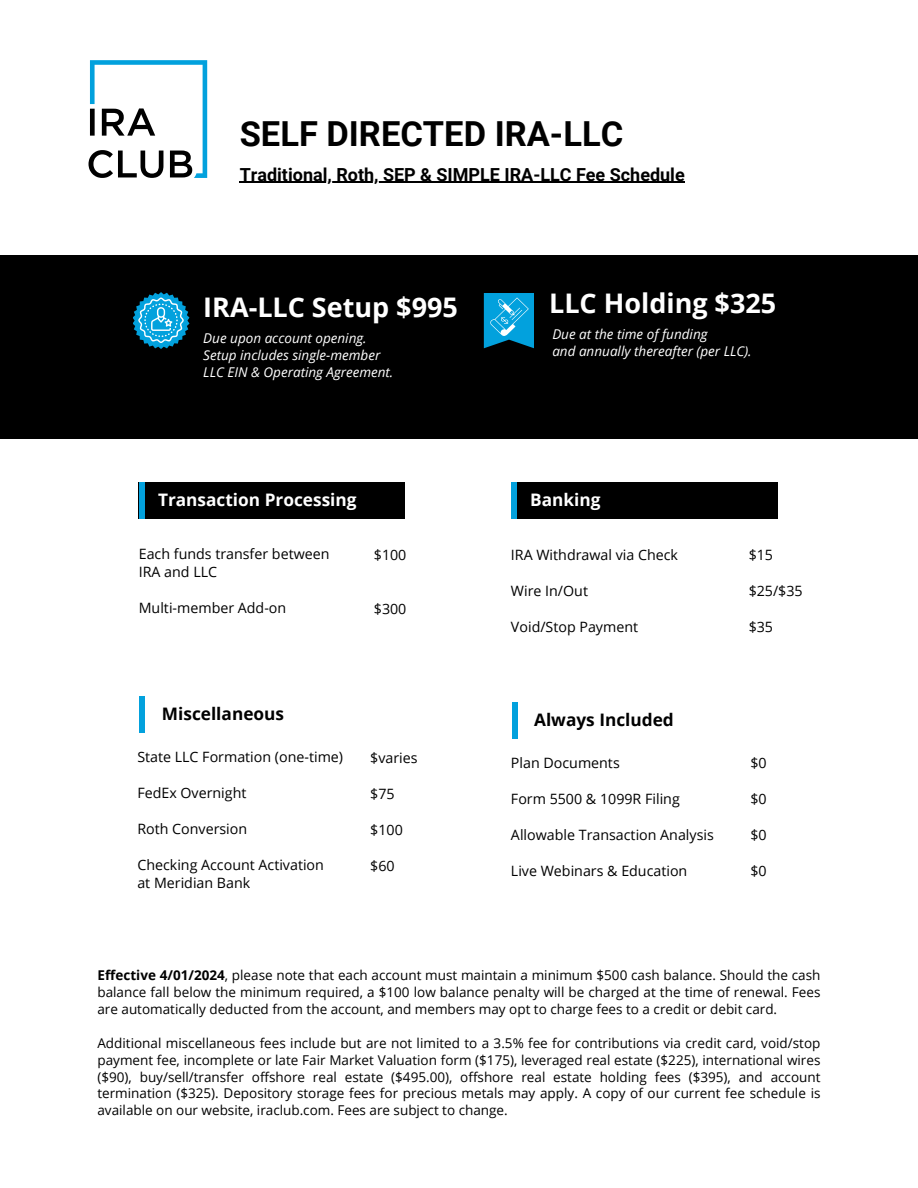
<style>
.page{position:relative;width:918px;height:1188px;background:#fff}
.page>*{position:absolute;margin:0;border:0;box-sizing:border-box;transform-origin:0 0}
.t1{font:700 34.5px "Roboto";color:#000}
.t2{font:700 27px "Open Sans";color:#fff}
.t3{font:700 18px "Roboto";color:#000}
.t4{font:700 17.25px "Open Sans";color:#fff}
.t5{font:700 17.25px "Open Sans";color:#000}
.t6{font:14.25px "Open Sans";color:#000}
.t7{font:13.5px/16.8px "Open Sans";color:#000;text-align:justify}
.t8{font:italic 13.5px/16.8px "Open Sans";color:#fff}
.s1{font-weight:700}
</style>
<div class="page">
<svg style="left:89px;top:60px;width:118px;height:118px"></svg>
<div style="left:139px;top:482px;width:266px;height:37px;background:#000"></div>
<div style="left:139px;top:482px;width:6px;height:37px;background:#02a1dd"></div>
<div style="left:511px;top:482px;width:266px;height:37px;background:#000"></div>
<div style="left:511px;top:482px;width:6px;height:37px;background:#02a1dd"></div>
<div style="left:139px;top:696px;width:6px;height:37px;background:#02a1dd"></div>
<div style="left:512px;top:702px;width:6px;height:37px;background:#02a1dd"></div>
<div style="left:0;top:256px;width:918px;height:182px;background:#000"></div>
<svg style="left:133px;top:292px;width:57px;height:57px;background:#2180a4"></svg>
<svg style="left:484px;top:293px;width:50px;height:55px;background:#179ccf"></svg>
<hr style="left:240px;top:182px;width:445px;height:1px;background:#000">
<p class="t1" style="left:240px;top:114px;width:385px">SELF DIRECTED IRA-LLC</p>
<p class="t3" style="left:240px;top:164px;width:446px">Traditional, Roth, SEP &amp; SIMPLE IRA-LLC Fee Schedule</p>
<h3 class="t2" style="left:203px;top:288px;width:256px">IRA-LLC Setup $995</h3>
<p class="t2" style="left:549px;top:284px;width:229px">LLC Holding $325</p>
<h2 class="t8" style="left:203px;top:330px;width:192px">Due upon account opening.<br>Setup includes single-member<br>LLC EIN &amp; Operating Agreement.</h2>
<p class="t8" style="left:552px;top:326px;width:157px">Due at the time of funding</p>
<h1 class="t8" style="left:552px;top:343px;width:201px">and annually thereafter (per LLC).</h1>
<h3 class="t4" style="left:158px;top:487px;width:200px">Transaction Processing</h3>
<p class="t4" style="left:530px;top:487px;width:72px">Banking</p>
<h2 class="t6" style="left:139px;top:544px;width:192px">Each funds transfer between</h2>
<p class="t6" style="left:139px;top:562px;width:80px">IRA and LLC</p>
<p class="t6" style="left:139px;top:598px;width:149px">Multi-member Add-on</p>
<p class="t6" style="left:374px;top:545px;width:34px">$100</p>
<p class="t6" style="left:374px;top:599px;width:34px">$300</p>
<p class="t6" style="left:511px;top:545px;width:169px">IRA Withdrawal via Check</p>
<p class="t6" style="left:511px;top:581px;width:79px">Wire In/Out</p>
<p class="t6" style="left:511px;top:617px;width:129px">Void/Stop Payment</p>
<p class="t6" style="left:749px;top:545px;width:26px">$15</p>
<p class="t6" style="left:749px;top:581px;width:56px">$25/$35</p>
<h3 class="t6" style="left:749px;top:617px;width:26px">$35</h3>
<p class="t5" style="left:162px;top:702px;width:124px">Miscellaneous</p>
<p class="t5" style="left:534px;top:708px;width:141px">Always Included</p>
<p class="t6" style="left:137px;top:747px;width:207px">State LLC Formation (one-time)</p>
<p class="t6" style="left:137px;top:783px;width:111px">FedEx Overnight</p>
<p class="t6" style="left:137px;top:819px;width:111px">Roth Conversion</p>
<p class="t6" style="left:137px;top:855px;width:188px">Checking Account Activation</p>
<p class="t6" style="left:137px;top:873px;width:114px">at Meridian Bank</p>
<p class="t6" style="left:370px;top:748px;width:49px">$varies</p>
<h3 class="t6" style="left:370px;top:784px;width:26px">$75</h3>
<p class="t6" style="left:370px;top:820px;width:34px">$100</p>
<p class="t6" style="left:370px;top:856px;width:26px">$60</p>
<p class="t6" style="left:511px;top:753px;width:110px">Plan Documents</p>
<p class="t6" style="left:511px;top:789px;width:170px">Form 5500 &amp; 1099R Filing</p>
<p class="t6" style="left:511px;top:825px;width:204px">Allowable Transaction Analysis</p>
<p class="t6" style="left:511px;top:861px;width:178px">Live Webinars &amp; Education</p>
<p class="t6" style="left:750px;top:753px;width:18px">$0</p>
<h3 class="t6" style="left:750px;top:789px;width:18px">$0</h3>
<p class="t6" style="left:750px;top:825px;width:18px">$0</p>
<p class="t6" style="left:750px;top:861px;width:18px">$0</p>
<p class="t7" style="left:97px;top:967px;width:725px"><span class="s1">Effective 4/01/2024</span>, please note that each account must maintain a minimum $500 cash balance. Should the cash balance fall below the minimum required, a $100 low balance penalty will be charged at the time of renewal. Fees are automatically deducted from the account, and members may opt to charge fees to a credit or debit card.</p>
<p class="t7" style="left:97px;top:1034px;width:725px">Additional miscellaneous fees include but are not limited to a 3.5% fee for contributions via credit card, void/stop payment fee, incomplete or late Fair Market Valuation form ($175), leveraged real estate ($225), international wires ($90), buy/sell/transfer offshore real estate ($495.00), offshore real estate holding fees ($395), and account termination ($325). Depository storage fees for precious metals may apply. A copy of our current fee schedule is available on our website, iraclub.com. Fees are subject to change.</p>
</div>
